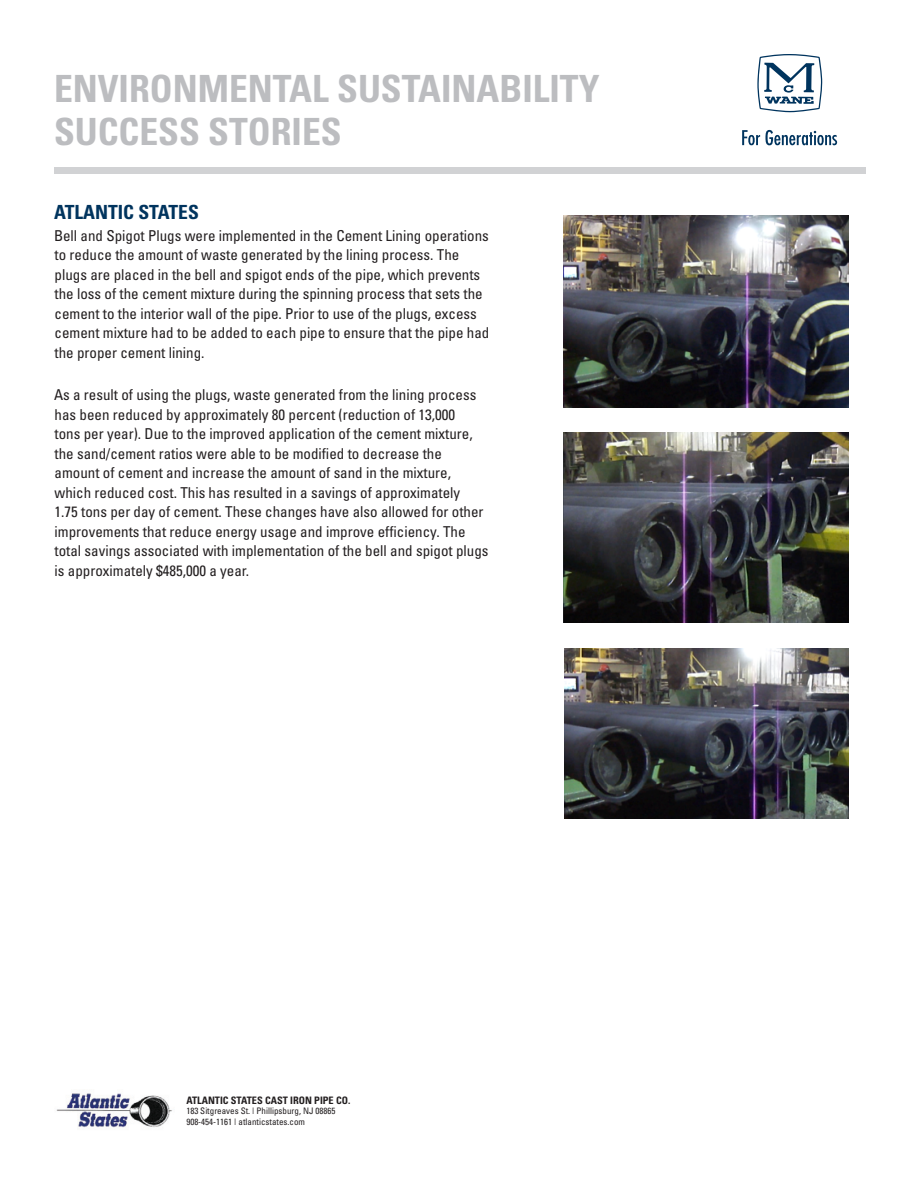
<style>
.page{position:relative;width:918px;height:1188px;background:#fff}
.page>*{position:absolute;margin:0;border:0;box-sizing:border-box;transform-origin:0 0}
.t1{font:700 condensed 37.5px "Univers";color:#bcbdc0}
.Step{font:700 condensed 19.5px "Univers LT Std";color:#00345e}
.Step-2{font:condensed 15px/19.5px "Univers LT Std";color:#231f20}
.Body_Copy_1Ai{font:700 condensed 10.35px "Univers";color:#231f20}
.Body_Copy_1Ai-2{font:condensed 9px/10.5px "Univers";color:#231f20}
</style>
<div class="page">
<svg style="left:742px;top:130px;width:95px;height:15px"></svg>
<svg style="left:757px;top:54px;width:65px;height:58px"></svg>
<div style="left:54px;top:167px;width:812px;height:6px;background:#d1d2d4"></div>
<img style="left:56px;top:1093px;width:116px;height:35px">
<img style="left:564px;top:215px;width:285px;height:193px">
<img style="left:564px;top:432px;width:285px;height:191px">
<img style="left:564px;top:648px;width:285px;height:171px">
<p class="t1" style="left:54px;top:66px;width:547px">ENVIRONMENTAL SUSTAINABILITY</p>
<p class="t1" style="left:54px;top:109px;width:289px">SUCCESS STORIES</p>
<p class="Step" style="left:54px;top:200px;width:146px">ATLANTIC STATES</p>
<p class="Step-2" style="left:54px;top:225px;width:437px">Bell and Spigot Plugs were implemented in the Cement Lining operations to reduce the amount of waste generated by the lining process. The plugs are placed in the bell and spigot ends of the pipe, which prevents the loss of the cement mixture during the spinning process that sets the cement to the interior wall of the pipe. Prior to use of the plugs, excess cement mixture had to be added to each pipe to ensure that the pipe had the proper cement lining.</p>
<p class="Step-2" style="left:54px;top:385px;width:436px">As a result of using the plugs, waste generated from the lining process has been reduced by approximately 80 percent (reduction of 13,000<br>tons per year). Due to the improved application of the cement mixture, the sand/cement ratios were able to be modified to decrease the amount of cement and increase the amount of sand in the mixture, which reduced cost. This has resulted in a savings of approximately<br>1.75 tons per day of cement. These changes have also allowed for other improvements that reduce energy usage and improve efficiency. The total savings associated with implementation of the bell and spigot plugs is approximately $485,000 a year.</p>
<p class="Body_Copy_1Ai" style="left:186px;top:1093px;width:165px">ATLANTIC STATES CAST IRON PIPE CO.</p>
<p class="Body_Copy_1Ai-2" style="left:186px;top:1105px;width:151px">183 Sitgreaves St. | Phillipsburg, NJ 08865<br>908-454-1161 | atlanticstates.com</p>
</div>
